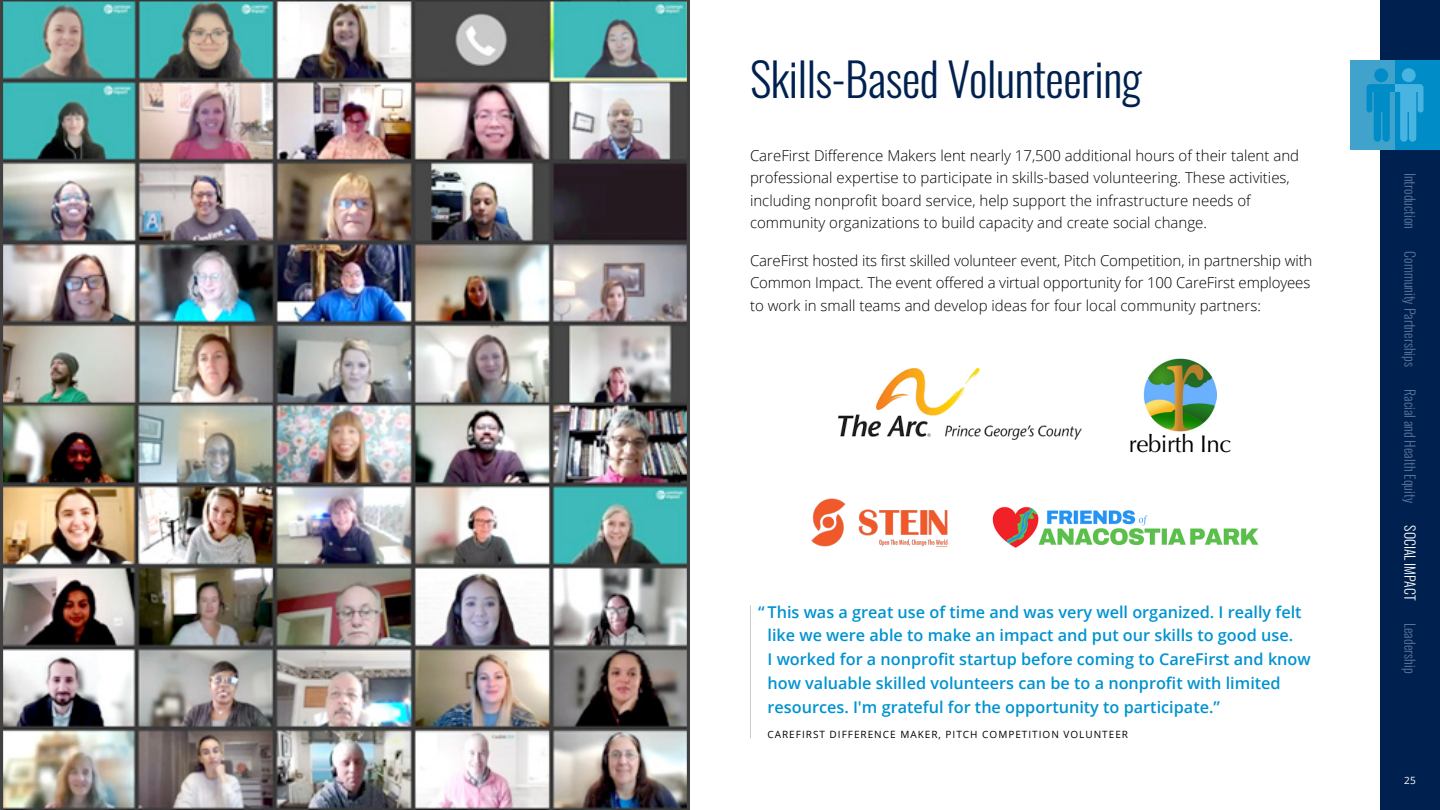
<style>
.page{position:relative;width:1440px;height:810px;background:#fff}
.page>*{position:absolute;margin:0;border:0;box-sizing:border-box;transform-origin:0 0}
.t1{font:300 46.25px "Oswald";letter-spacing:-.01em;color:#00214f}
.Sidebar_Header_Stat{font:24.12px "Optima";letter-spacing:-.02em;color:#000}
.t2{font:600 16.25px/23.8px "Open Sans";color:#0093d0}
.Body_-_Regular{font:300 15px/22.5px "Open Sans";color:#000}
.Nav_-_Multi_Inactive{font:300 13.75px "Oswald";color:#5b7399}
.Nav_-_Multi_Inactive-2{font:300 13.75px "Oswald";color:#fff}
.Attribution{font:10px "Open Sans";letter-spacing:.1em;color:#000}
.t3{font:10px "Open Sans";color:#fff}
</style>
<div class="page">
<div style="left:1380px;top:0;width:60px;height:810px;background:#00214f"></div>
<img style="left:3px;top:0;width:684px;height:810px">
<hr style="left:0;top:0;width:3px;height:810px;background:#404040">
<hr style="left:687px;top:0;width:3px;height:810px;background:#404040">
<div style="left:1350px;top:60px;width:90px;height:90px;background:#41a3cc"></div>
<div style="left:1395px;top:60px;width:45px;height:90px;background:#008dc7"></div>
<svg style="left:1367px;top:68px;width:56px;height:74px"></svg>
<hr style="left:750px;top:605px;width:1px;height:133px;background:#ccc">
<img style="left:992px;top:506px;width:266px;height:42px">
<img style="left:812px;top:498px;width:135px;height:48px">
<img style="left:1143px;top:358px;width:73px;height:73px">
<img style="left:839px;top:368px;width:141px;height:69px">
<img style="left:946px;top:425px;width:136px;height:15px">
<h1 class="t1" style="left:750px;top:38px;width:393px">Skills-Based Volunteering</h1>
<p class="Body_-_Regular" style="left:750px;top:144px;width:551px">CareFirst Difference Makers lent nearly 17,500 additional hours of their talent and professional expertise to participate in skills-based volunteering. These activities, including nonprofit board service, help support the infrastructure needs of community organizations to build capacity and create social change.</p>
<p class="Body_-_Regular" style="left:750px;top:249px;width:564px">CareFirst hosted its first skilled volunteer event, Pitch Competition, in partnership with<br>Common Impact. The event offered a virtual opportunity for 100 CareFirst employees to work in small teams and develop ideas for four local community partners:</p>
<p class="Sidebar_Header_Stat" style="left:1129px;top:430px;width:104px">rebirth Inc</p>
<p class="t2" style="left:768px;top:600px;width:545px;text-indent:-9px">“ This was a great use of time and was very well organized. I really felt like we were able to make an impact and put our skills to good use.<br>I worked for a nonprofit startup before coming to CareFirst and know how valuable skilled volunteers can be to a nonprofit with limited resources. I'm grateful for the opportunity to participate.”</p>
<p class="Attribution" style="left:768px;top:728px;width:362px">CAREFIRST DIFFERENCE MAKER, PITCH COMPETITION VOLUNTEER</p>
<p class="Nav_-_Multi_Inactive" style="left:1422px;top:172px;width:58px;rotate:90deg">Introduction</p>
<p class="Nav_-_Multi_Inactive" style="left:1422px;top:251px;width:117px;rotate:90deg">Community Partnerships</p>
<p class="Nav_-_Multi_Inactive" style="left:1422px;top:389px;width:115px;rotate:90deg">Racial and Health Equity</p>
<p class="Nav_-_Multi_Inactive-2" style="left:1422px;top:525px;width:77px;rotate:90deg">SOCIAL IMPACT</p>
<p class="Nav_-_Multi_Inactive" style="left:1422px;top:623px;width:52px;rotate:90deg">Leadership</p>
<p class="t3" style="left:1404px;top:773px;width:13px">25</p>
</div>
